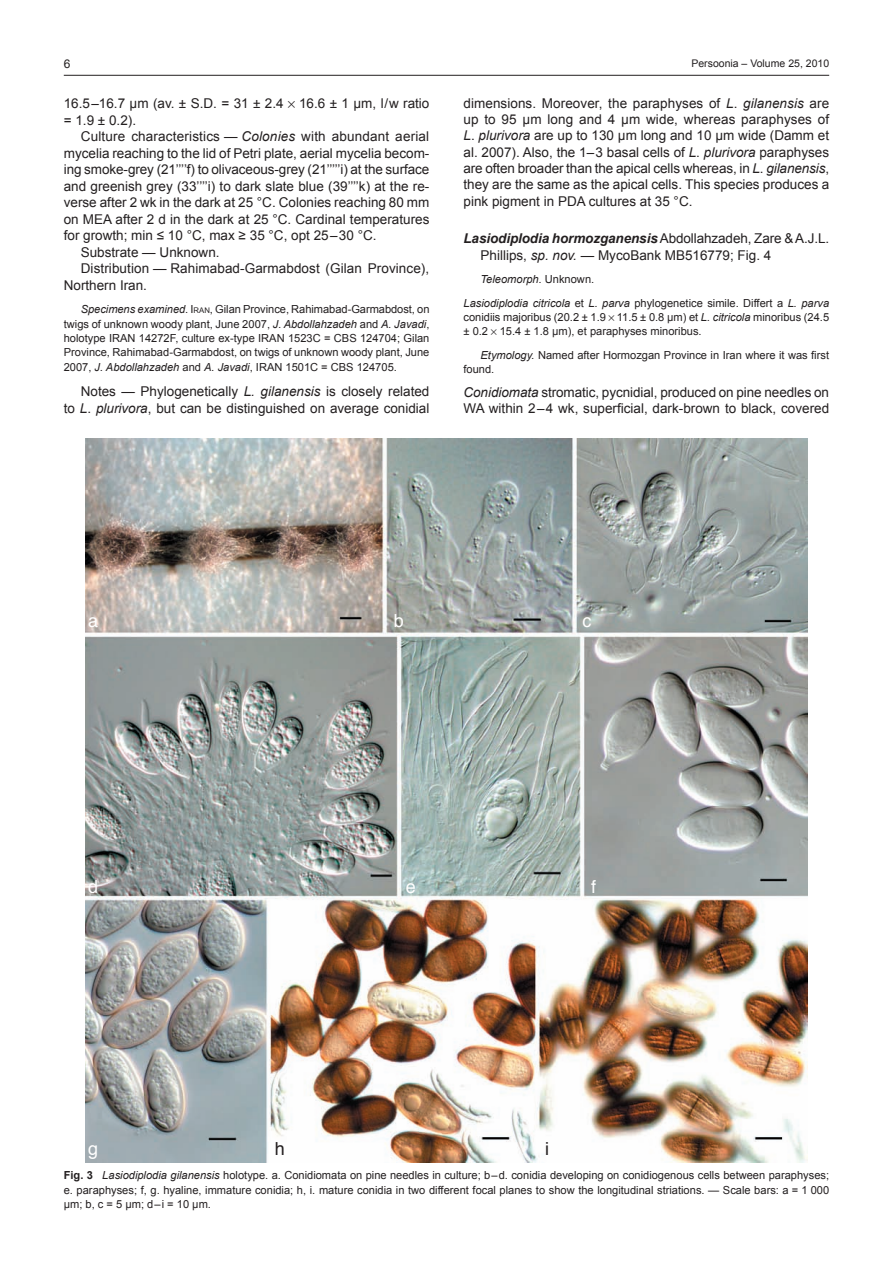
<style>
.page{position:relative;width:893px;height:1263px;background:#fff}
.page>*{position:absolute;margin:0;border:0;box-sizing:border-box;transform-origin:0 0}
.t1{font:18px "Helvetica";color:#fff}
.t2{font:18px "Helvetica";color:#231f20}
.t3{font:13.5px/16.4px "Arial";color:#231f20}
.t4{font:11.1px/14.4px "Arial";color:#231f20;text-align:justify}
.t5{font:italic 11.1px/23.4px "Arial";color:#231f20}
.t6{font:10.5px "Arial";color:#231f20}
.s1{font-style:italic}
.s2{font-size:7.8px}
.s3{font-weight:700;font-style:italic}
.s4{font-style:normal}
.s5{font-weight:700}
</style>
<div class="page">
<hr style="left:64px;top:75px;width:765px;height:1px;background:#231f20">
<img style="left:85px;top:438px;width:723px;height:724px">
<p class="t3" style="left:64px;top:95px;width:367px">16.5–16.7 μm (av. ± S.D. = 31 ± 2.4 16.6 ± 1 μm, l/w ratio = 1.9 ± 0.2).</p>
<p class="t3" style="left:81px;top:128px;width:350px">Culture characteristics — <span class="s1">Colonies</span> with abundant aerial</p>
<p class="t3" style="left:64px;top:145px;width:367px">mycelia reaching to the lid of Petri plate, aerial mycelia becom-</p>
<p class="t3" style="left:64px;top:161px;width:367px">ing smoke-grey (21’’’’f) to olivaceous-grey (21’’’’’i) at the surface</p>
<p class="t3" style="left:64px;top:178px;width:367px">and greenish grey (33’’’’i) to dark slate blue (39’’’’k) at the re-</p>
<p class="t3" style="left:64px;top:194px;width:367px">verse after 2 wk in the dark at 25 °C. Colonies reaching 80 mm</p>
<p class="t3" style="left:64px;top:211px;width:367px">on MEA after 2 d in the dark at 25 °C. Cardinal temperatures</p>
<p class="t3" style="left:64px;top:227px;width:314px">for growth; min ≤ 10 °C, max ≥ 35 °C, opt 25–30 °C.</p>
<p class="t3" style="left:81px;top:244px;width:140px">Substrate — Unknown.</p>
<p class="t3" style="left:81px;top:260px;width:350px">Distribution — Rahimabad-Garmabdost (Gilan Province),</p>
<p class="t3" style="left:64px;top:277px;width:85px">Northern Iran.</p>
<p class="t4" style="left:64px;top:302px;width:367px;text-indent:17px"><span class="s1">Specimens examined</span>. I<span class="s2">ran</span>, Gilan Province, Rahimabad-Garmabdost, on twigs of unknown woody plant, June 2007, <span class="s1">J. Abdollahzadeh</span> and <span class="s1">A. Javadi</span>, holotype IRAN 14272F, culture ex-type IRAN 1523C = CBS 124704; Gilan Province, Rahimabad-Garmabdost, on twigs of unknown woody plant, June 2007, <span class="s1">J. Abdollahzadeh</span> and <span class="s1">A. Javadi</span>, IRAN 1501C = CBS 124705.</p>
<p class="t3" style="left:64px;top:383px;width:367px;text-align:right">Notes — Phylogenetically <span class="s1">L. gilanensis</span> is closely related<br>to <span class="s1">L</span>. <span class="s1">plurivora</span>, but can be distinguished on average conidial</p>
<p class="t6" style="left:691px;top:57px;width:139px">Persoonia – Volume 25, 2010</p>
<p class="t3" style="left:463px;top:95px;width:367px;text-align:justify">dimensions. Moreover, the paraphyses of <span class="s1">L</span>. <span class="s1">gilanensis</span> are up to 95 µ m long and 4 µ m wide, whereas paraphyses of <span class="s1">L</span>. <span class="s1">plurivora</span> are up to 130 µ m long and 10 µ m wide (Damm et al. 2007). Also, the 1–3 basal cells of <span class="s1">L</span>. <span class="s1">plurivora</span> paraphyses are often broader than the apical cells whereas, in <span class="s1">L</span>. <span class="s1">gilanensis</span>, they are the same as the apical cells. This species produces a pink pigment in PDA cultures at 35 °C.</p>
<p class="t3" style="left:480px;top:230px;width:350px;text-indent:-17px"><span class="s3">Lasiodiplodia hormozganensis</span> Abdollahzadeh, Zare &amp; A.J.L.<br>Phillips, <span class="s1">sp. nov.</span> — MycoBank MB516779; Fig. 4</p>
<p class="t5" style="left:463px;top:268px;width:367px;text-indent:17px">Teleomorph. <span class="s4">Unknown.<br></span>Lasiodiplodia citricola <span class="s4">et</span> L. parva <span class="s4">phylogenetice simile. Differt a</span> L. parva</p>
<p class="t4" style="left:463px;top:310px;width:367px">conidiis majoribus (20.2 ± 1.9 11.5 ± 0.8 μm) et <span class="s1">L. citricola</span> minoribus (24.5 ± 0.2 15.4 ± 1.8 μm), et paraphyses minoribus.</p>
<p class="t4" style="left:463px;top:348px;width:367px;text-indent:17px"><span class="s1">Etymology.</span> Named after Hormozgan Province in Iran where it was first found.</p>
<p class="t3" style="left:463px;top:384px;width:367px"><span class="s1">Conidiomata</span> stromatic, pycnidial, produced on pine needles on<br>WA within 2–4 wk, superficial, dark-brown to black, covered</p>
<h1 class="t1" style="left:88px;top:605px;width:12px">a</h1>
<h1 class="t1" style="left:88px;top:871px;width:12px">d</h1>
<h1 class="t1" style="left:394px;top:605px;width:12px">b</h1>
<h1 class="t1" style="left:583px;top:605px;width:10px">c</h1>
<h1 class="t1" style="left:406px;top:871px;width:12px">e</h1>
<h1 class="t1" style="left:591px;top:871px;width:7px">f</h1>
<h1 class="t1" style="left:88px;top:1133px;width:12px">g</h1>
<h1 class="t2" style="left:275px;top:1133px;width:12px">h</h1>
<h1 class="t2" style="left:545px;top:1133px;width:5px">i</h1>
<p class="t4" style="left:64px;top:1168px;width:767px"><span class="s5">Fig. 3</span> <span class="s1">Lasiodiplodia gilanensis</span> holotype. a. Conidiomata on pine needles in culture; b–d. conidia developing on conidiogenous cells between paraphyses; e. paraphyses; f, g. hyaline, immature conidia; h, i. mature conidia in two different focal planes to show the longitudinal striations. — Scale bars: a = 1 000 μm; b, c = 5 µm; d–i = 10 μm.</p>
</div>
